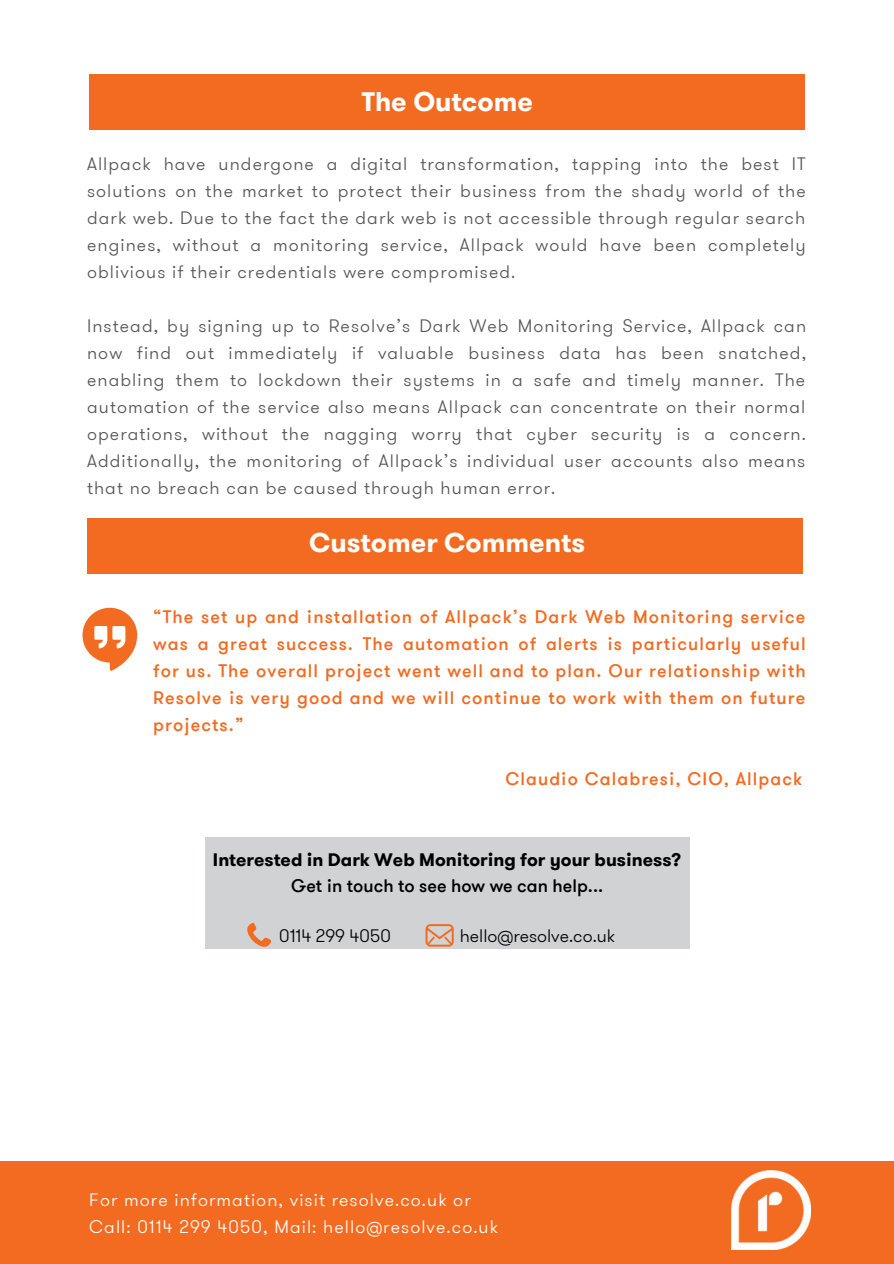
<style>
.page{position:relative;width:894px;height:1264px;background:#fff}
.page>*{position:absolute;margin:0;border:0;box-sizing:border-box;transform-origin:0 0}
.t1{font:700 27px "GT Walsheim";color:#fff}
.t2{font:300 18px/27px "GT Walsheim";letter-spacing:.06em;color:#545454;text-align:justify}
.t3{font:500 18px/27px "GT Walsheim";letter-spacing:.06em;color:#f26b21;text-align:justify}
.t4{font:300 18px "GT Walsheim";letter-spacing:.06em;color:#fff}
.t5{font:700 18px "GT Walsheim";color:#000}
.t6{font:500 18px "GT Walsheim";color:#000}
.t7{font:300 18px "GT Walsheim";color:#000}
</style>
<div class="page">
<div style="left:90px;top:74px;width:714px;height:55px;background:#f26b21"></div>
<div style="left:0;top:1161px;width:893px;height:102px;background:#f26b21"></div>
<img style="left:731px;top:1170px;width:78px;height:79px">
<div style="left:87px;top:518px;width:715px;height:55px;background:#f26b21"></div>
<svg style="left:82px;top:607px;width:55px;height:63px"></svg>
<div style="left:205px;top:837px;width:484px;height:111px;background:#d0d2d3"></div>
<svg style="left:247px;top:923px;width:24px;height:24px"></svg>
<svg style="left:425px;top:924px;width:28px;height:22px"></svg>
<p class="t1" style="left:361px;top:84px;width:173px">The Outcome</p>
<p class="t2" style="left:87px;top:150px;width:720px">Allpack have undergone a digital transformation, tapping into the best IT solutions on the market to protect their business from the shady world of the dark web. Due to the fact the dark web is not accessible through regular search engines, without a monitoring service, Allpack would have been completely oblivious if their credentials were compromised.</p>
<p class="t2" style="left:87px;top:312px;width:720px">Instead, by signing up to Resolve’s Dark Web Monitoring Service, Allpack can now find out immediately if valuable business data has been snatched, enabling them to lockdown their systems in a safe and timely manner. The automation of the service also means Allpack can concentrate on their normal operations, without the nagging worry that cyber security is a concern.<br>Additionally, the monitoring of Allpack’s individual user accounts also means that no breach can be caused through human error.</p>
<p class="t1" style="left:309px;top:525px;width:278px">Customer Comments</p>
<p class="t3" style="left:153px;top:603px;width:653px">“The set up and installation of Allpack’s Dark Web Monitoring service was a great success. The automation of alerts is particularly useful for us. The overall project went well and to plan. Our relationship with Resolve is very good and we will continue to work with them on future projects.”</p>
<p class="t3" style="left:505px;top:765px;width:298px">Claudio Calabresi, CIO, Allpack</p>
<p class="t5" style="left:213px;top:848px;width:470px">Interested in Dark Web Monitoring for your business?</p>
<p class="t6" style="left:291px;top:874px;width:313px">Get in touch to see how we can help...</p>
<p class="t7" style="left:279px;top:923px;width:113px">0114 299 4050</p>
<p class="t7" style="left:459px;top:923px;width:157px">hello@resolve.co.uk</p>
<p class="t4" style="left:89px;top:1187px;width:383px">For more information, visit resolve.co.uk or</p>
<p class="t4" style="left:89px;top:1214px;width:410px">Call: 0114 299 4050, Mail: hello@resolve.co.uk</p>
</div>
